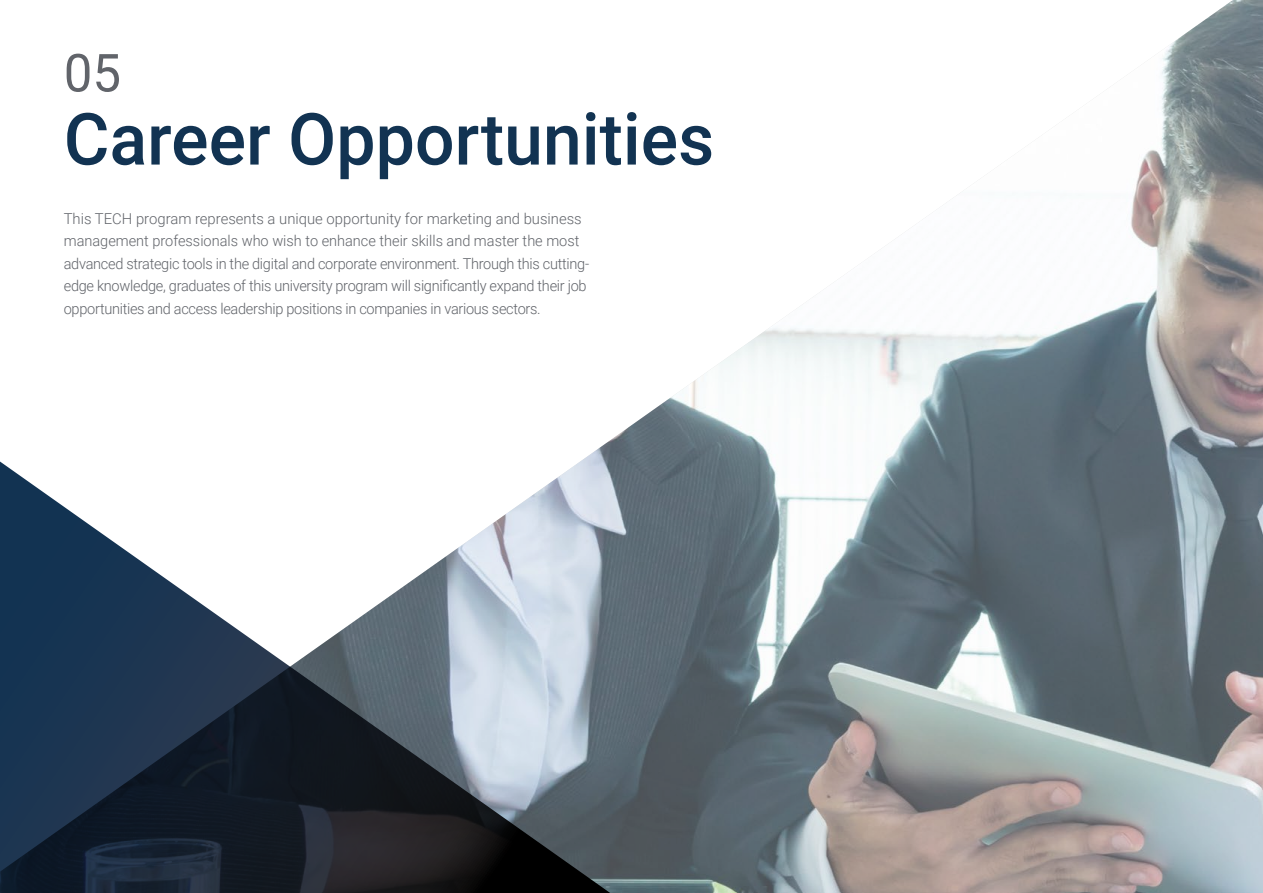
<style>
.page{position:relative;width:1263px;height:893px;background:#fff}
.page>*{position:absolute;margin:0;border:0;box-sizing:border-box;transform-origin:0 0}
.t1{font:500 72px "Roboto";color:#123352}
.t2{font:52.5px "Roboto";color:#61646a}
.t3{font:300 15px/22.5px "Roboto";letter-spacing:-.02em;color:#61646a}
</style>
<div class="page">
<img style="left:602px;top:0;width:661px;height:893px">
<svg style="left:0;top:446px;width:640px;height:447px"></svg>
<h2 class="t2" style="left:64px;top:36px;width:59px">05</h2>
<h1 class="t1" style="left:64px;top:89px;width:652px">Career Opportunities</h1>
<p class="t3" style="left:64px;top:207px;width:527px">This TECH program represents a unique opportunity for marketing and business management professionals who wish to enhance their skills and master the most advanced strategic tools in the digital and corporate environment. Through this cutting&shy;edge knowledge, graduates of this university program will significantly expand their job opportunities and access leadership positions in companies in various sectors.</p>
</div>
